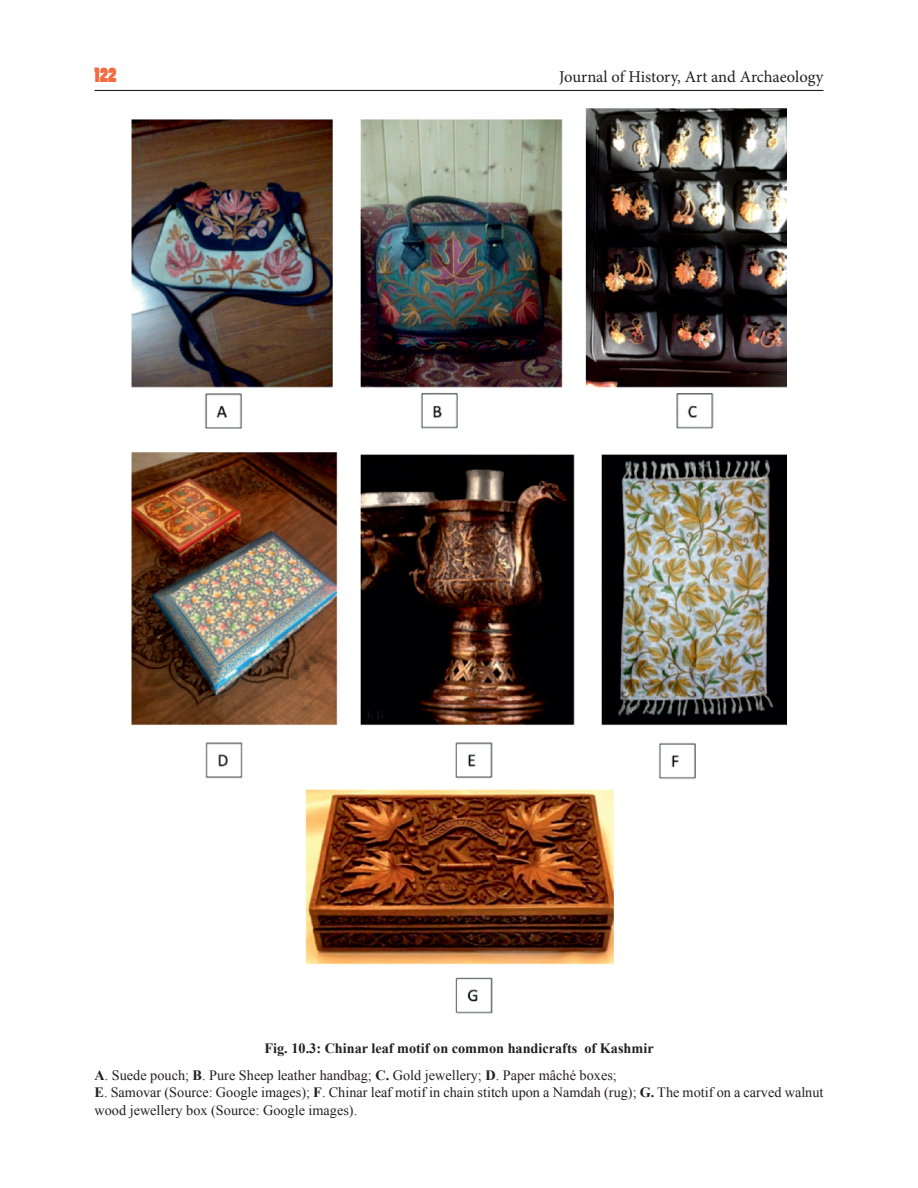
<style>
.page{position:relative;width:918px;height:1188px;background:#fff}
.page>*{position:absolute;margin:0;border:0;box-sizing:border-box;transform-origin:0 0}
.t1{font:19.5px "Poplar Std";color:#f26b41}
.t2{font:16.5px "Minion Pro";letter-spacing:-.005em;color:#231f20}
.source{font:14.25px/17.9px "Times New Roman";color:#231f20}
.t3{font:700 14.25px "Times New Roman";color:#231f20}
.s1{font-weight:700}
</style>
<div class="page">
<hr style="left:94px;top:90px;width:730px;height:1px;background:#231f20">
<img style="left:132px;top:108px;width:654px;height:906px">
<h1 class="t1" style="left:94px;top:65px;width:23px">122</h1>
<p class="t2" style="left:559px;top:66px;width:266px">Journal of History, Art and Archaeology</p>
<p class="t3" style="left:265px;top:1038px;width:391px">Fig. 10.3: Chinar leaf motif on common handicrafts of Kashmir</p>
<p class="source" style="left:94px;top:1066px;width:524px"><span class="s1">A</span>. Suede pouch; <span class="s1">B</span>. Pure Sheep leather handbag; <span class="s1">C.</span> Gold jewellery; <span class="s1">D</span>. Paper mâché boxes;</p>
<p class="source" style="left:94px;top:1083px;width:731px"><span class="s1">E</span>. Samovar (Source: Google images); <span class="s1">F</span>. Chinar leaf motif in chain stitch upon a Namdah (rug); <span class="s1">G.</span> The motif on a carved walnut wood jewellery box (Source: Google images).</p>
</div>
